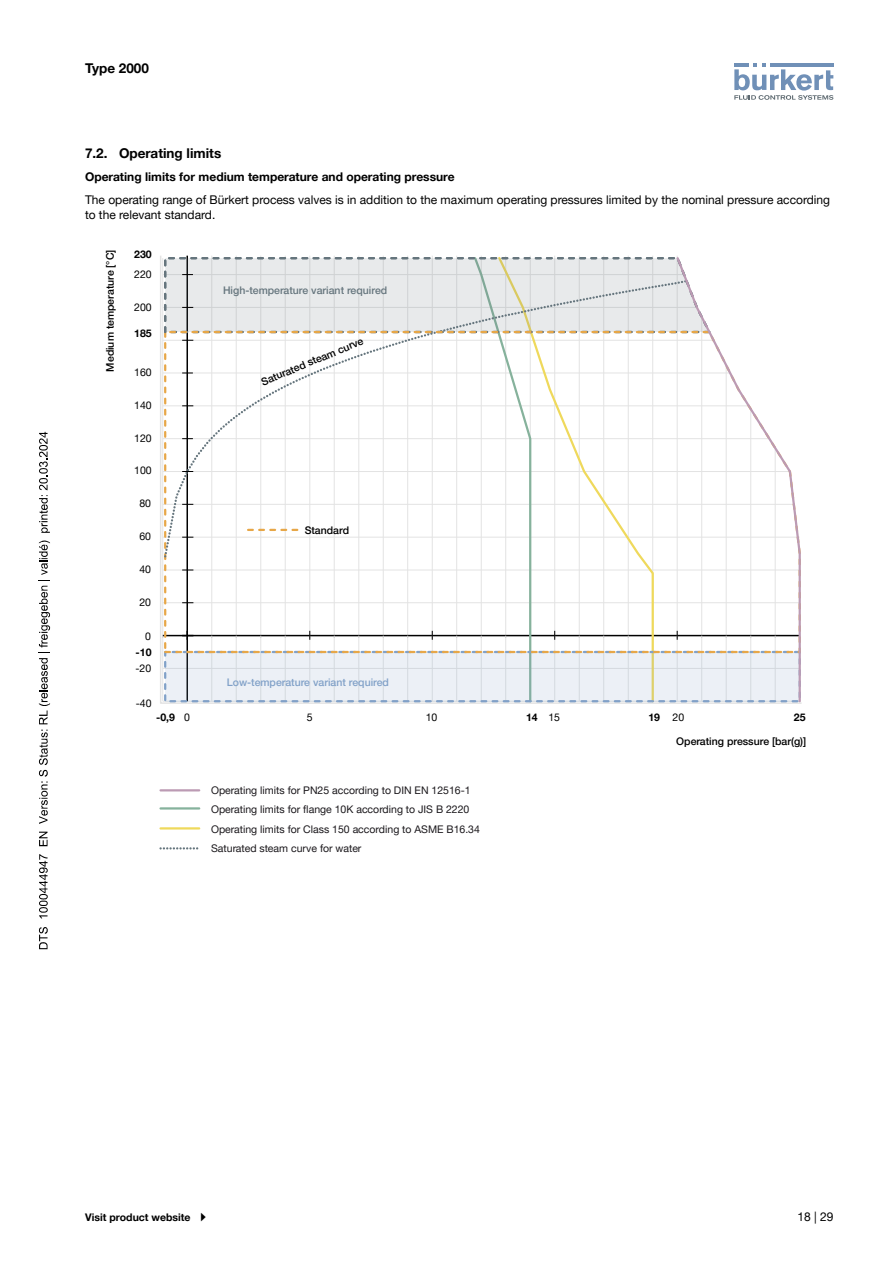
<style>
.page{position:relative;width:893px;height:1263px;background:#fff}
.page>*{position:absolute;margin:0;border:0;box-sizing:border-box;transform-origin:0 0}
.t1{font:700 13.5px "Helvetica Neue LTW1 G";color:#000}
.t2{font:12px/14.4px "Helvetica Neue LTW1 G";color:#000}
.t3{font:700 12px "Helvetica Neue LTW1 G";color:#000}
.t4{font:10.5px "Helvetica Neue LTW1 G";color:#1a171b}
.t5{font:500 10.5px "Helvetica Neue LTW1 G";color:#000}
.t6{font:10.5px "Helvetica Neue LTW1 G";color:#000}
.t7{font:700 10.5px "Helvetica Neue LTW1 G";color:#000}
.t8{font:500 10.5px "Helvetica Neue LTW1 G";color:#65757d}
.t9{font:500 10.5px "Helvetica Neue LTW1 G";color:#81a1c8}
.s1{font-weight:400}
</style>
<div class="page">
<svg style="left:734px;top:63px;width:99px;height:37px"></svg>
<hr style="left:161px;top:789px;width:38px;height:2px;background:#bc9bb4">
<hr style="left:161px;top:827px;width:38px;height:2px;background:#efd95c">
<hr style="left:161px;top:807px;width:38px;height:2px;background:#86b29c">
<svg style="left:161px;top:847px;width:38px;height:2px"></svg>
<svg style="left:162px;top:255px;width:513px;height:448px"></svg>
<svg style="left:675px;top:256px;width:127px;height:447px"></svg>
<svg style="left:39px;top:927px;width:9px;height:22px"></svg>
<svg style="left:39px;top:854px;width:9px;height:64px"></svg>
<svg style="left:39px;top:832px;width:9px;height:14px"></svg>
<svg style="left:39px;top:540px;width:11px;height:284px"></svg>
<svg style="left:39px;top:432px;width:11px;height:101px"></svg>
<p class="t1" style="left:85px;top:60px;width:65px">Type 2000</p>
<p class="t1" style="left:85px;top:145px;width:138px">7.2. Operating limits</p>
<p class="t3" style="left:85px;top:170px;width:371px">Operating limits for medium temperature and operating pressure</p>
<p class="t2" style="left:85px;top:193px;width:747px">The operating range of Bürkert process valves is in addition to the maximum operating pressures limited by the nominal pressure according to the relevant standard.</p>
<p class="t5" style="left:104px;top:372px;width:123px;rotate:-90deg">Medium temperature [°C]</p>
<p class="t7" style="left:134px;top:248px;width:19px">230</p>
<p class="t6" style="left:134px;top:268px;width:19px">220</p>
<p class="t6" style="left:134px;top:300px;width:19px">200</p>
<p class="t7" style="left:134px;top:327px;width:19px">185</p>
<p class="t6" style="left:134px;top:366px;width:19px">160</p>
<p class="t6" style="left:134px;top:399px;width:19px">140</p>
<p class="t6" style="left:134px;top:431px;width:19px">120</p>
<p class="t6" style="left:134px;top:464px;width:19px">100</p>
<p class="t6" style="left:139px;top:497px;width:13px">80</p>
<p class="t6" style="left:139px;top:530px;width:13px">60</p>
<p class="t6" style="left:139px;top:563px;width:13px">40</p>
<p class="t6" style="left:139px;top:595px;width:13px">20</p>
<p class="t6" style="left:145px;top:629px;width:7px">0</p>
<p class="t7" style="left:136px;top:646px;width:17px">-10</p>
<p class="t6" style="left:136px;top:662px;width:17px">-20</p>
<p class="t6" style="left:136px;top:696px;width:17px">-40</p>
<p class="t8" style="left:223px;top:284px;width:166px">High-temperature variant required</p>
<p class="t5" style="left:259px;top:377px;width:111px;rotate:-23deg">Saturated steam curve</p>
<p class="t5" style="left:305px;top:524px;width:46px">Standard</p>
<p class="t9" style="left:227px;top:675px;width:164px">Low-temperature variant required</p>
<p class="t7" style="left:526px;top:711px;width:13px">14</p>
<p class="t7" style="left:648px;top:711px;width:13px">19</p>
<p class="t7" style="left:156px;top:711px;width:35px">-0,9 <span class="s1">0</span></p>
<p class="t6" style="left:307px;top:711px;width:7px">5</p>
<p class="t6" style="left:426px;top:711px;width:13px">10</p>
<p class="t6" style="left:548px;top:711px;width:13px">15</p>
<p class="t6" style="left:672px;top:711px;width:13px">20</p>
<p class="t7" style="left:794px;top:711px;width:13px">25</p>
<p class="t4" style="left:211px;top:783px;width:261px">Operating limits for PN25 according to DIN EN 12516-1</p>
<p class="t4" style="left:211px;top:822px;width:270px">Operating limits for Class 150 according to ASME B16.34</p>
<p class="t4" style="left:211px;top:803px;width:260px">Operating limits for flange 10K according to JIS B 2220</p>
<p class="t4" style="left:211px;top:842px;width:152px">Saturated steam curve for water</p>
<p class="t5" style="left:676px;top:735px;width:132px">Operating pressure [bar(g)]</p>
<p class="t7" style="left:85px;top:1211px;width:107px">Visit product website</p>
<p class="t2" style="left:797px;top:1209px;width:38px">18 | 29</p>
</div>
